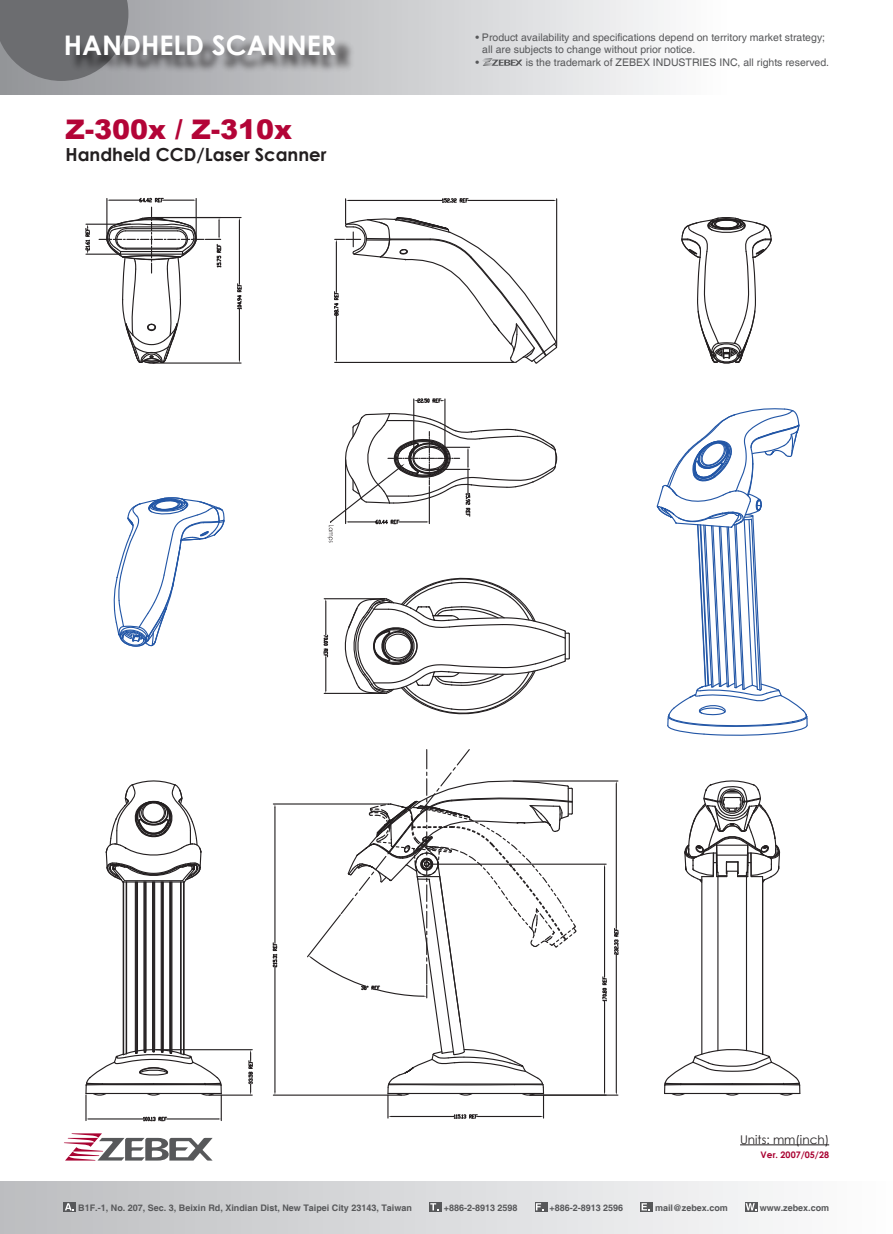
<style>
.page{position:relative;width:893px;height:1234px;background:#fff}
.page>*{position:absolute;margin:0;border:0;box-sizing:border-box;transform-origin:0 0}
.t1{font:700 27px "Century Gothic";color:#fff}
.t2{font:900 27px "Arial";color:#b30437}
.t3{font:700 18px "Century Gothic";color:#231f20}
.t4{font:12px "Century Gothic";color:#231f20}
.t5{font:10.5px "Helvetica";color:#57585a}
.t6{font:700 9px "Helvetica";color:#57585a}
.t7{font:700 9px "Century Gothic";color:#a90332}
</style>
<div class="page">
<svg style="left:64px;top:1133px;width:149px;height:27px"></svg>
<div style="left:0;top:0;width:726px;height:95px;background:linear-gradient(to right,#939498,#fdfdfe)"></div>
<svg style="left:482px;top:58px;width:40px;height:8px"></svg>
<div style="left:0;top:1181px;width:893px;height:52px;background:linear-gradient(to right,#bcbdc0,#fcfdfd)"></div>
<div style="left:64px;top:1201px;width:12px;height:10px;background:#57585a"></div>
<svg style="left:65px;top:1203px;width:9px;height:7px"></svg>
<div style="left:429px;top:1201px;width:13px;height:10px;background:#57585a"></div>
<svg style="left:430px;top:1203px;width:8px;height:7px"></svg>
<div style="left:535px;top:1201px;width:12px;height:10px;background:#57585a"></div>
<svg style="left:536px;top:1203px;width:7px;height:7px"></svg>
<svg style="left:640px;top:1201px;width:13px;height:10px"></svg>
<svg style="left:642px;top:1202px;width:8px;height:8px"></svg>
<svg style="left:745px;top:1201px;width:12px;height:10px"></svg>
<svg style="left:746px;top:1202px;width:11px;height:8px"></svg>
<hr style="left:740px;top:1144px;width:89px;height:1px;background:#231f20">
<svg style="left:0;top:0;width:128px;height:81px;background:#6f7174"></svg>
<img style="left:65px;top:31px;width:294px;height:53px">
<svg style="left:656px;top:408px;width:152px;height:328px"></svg>
<hr style="left:701px;top:879px;width:1px;height:175px;background:#231f20">
<hr style="left:717px;top:876px;width:1px;height:174px;background:#231f20">
<hr style="left:746px;top:876px;width:1px;height:174px;background:#231f20">
<hr style="left:762px;top:876px;width:1px;height:178px;background:#231f20">
<svg style="left:684px;top:780px;width:97px;height:103px"></svg>
<svg style="left:664px;top:1047px;width:137px;height:49px"></svg>
<svg style="left:681px;top:217px;width:91px;height:147px"></svg>
<svg style="left:113px;top:497px;width:112px;height:150px"></svg>
<hr style="left:123px;top:881px;width:1px;height:173px;background:#231f20">
<hr style="left:126px;top:881px;width:1px;height:172px;background:#231f20">
<hr style="left:135px;top:881px;width:2px;height:171px;background:#231f20">
<hr style="left:137px;top:881px;width:1px;height:169px;background:#231f20">
<hr style="left:143px;top:881px;width:2px;height:168px;background:#231f20">
<hr style="left:145px;top:881px;width:2px;height:168px;background:#231f20">
<hr style="left:152px;top:881px;width:1px;height:168px;background:#231f20">
<hr style="left:153px;top:881px;width:2px;height:170px;background:#231f20">
<hr style="left:161px;top:881px;width:1px;height:170px;background:#231f20">
<hr style="left:162px;top:881px;width:1px;height:170px;background:#231f20">
<hr style="left:163px;top:881px;width:1px;height:168px;background:#231f20">
<hr style="left:169px;top:881px;width:1px;height:169px;background:#231f20">
<hr style="left:170px;top:881px;width:1px;height:171px;background:#231f20">
<hr style="left:171px;top:881px;width:1px;height:169px;background:#231f20">
<hr style="left:180px;top:881px;width:2px;height:172px;background:#231f20">
<hr style="left:183px;top:881px;width:2px;height:173px;background:#231f20">
<svg style="left:105px;top:780px;width:97px;height:140px"></svg>
<svg style="left:85px;top:1031px;width:137px;height:90px"></svg>
<hr style="left:209px;top:1094px;width:43px;height:1px;background:#231f20">
<hr style="left:156px;top:1048px;width:96px;height:1px;background:#231f20">
<svg style="left:248px;top:1049px;width:5px;height:45px"></svg>
<hr style="left:239px;top:220px;width:1px;height:63px;background:#231f20">
<hr style="left:239px;top:309px;width:1px;height:51px;background:#231f20">
<hr style="left:153px;top:217px;width:88px;height:1px;background:#231f20">
<hr style="left:153px;top:362px;width:88px;height:1px;background:#231f20">
<svg style="left:237px;top:282px;width:5px;height:28px"></svg>
<svg style="left:99px;top:197px;width:123px;height:167px"></svg>
<hr style="left:86px;top:253px;width:33px;height:2px;background:#231f20">
<hr style="left:86px;top:223px;width:44px;height:2px;background:#231f20">
<svg style="left:85px;top:224px;width:6px;height:30px"></svg>
<hr style="left:413px;top:399px;width:1px;height:58px;background:#231f20">
<hr style="left:444px;top:399px;width:1px;height:58px;background:#231f20">
<svg style="left:414px;top:398px;width:31px;height:6px"></svg>
<svg style="left:327px;top:412px;width:230px;height:130px"></svg>
<svg style="left:334px;top:198px;width:224px;height:166px"></svg>
<svg style="left:344px;top:577px;width:226px;height:138px"></svg>
<hr style="left:324px;top:598px;width:60px;height:1px;background:#231f20">
<hr style="left:324px;top:692px;width:60px;height:1px;background:#231f20">
<hr style="left:325px;top:601px;width:1px;height:34px;background:#231f20">
<hr style="left:325px;top:656px;width:1px;height:34px;background:#231f20">
<svg style="left:323px;top:634px;width:6px;height:23px"></svg>
<hr style="left:513px;top:780px;width:105px;height:1px;background:#231f20">
<hr style="left:530px;top:1094px;width:88px;height:1px;background:#231f20">
<hr style="left:616px;top:783px;width:1px;height:145px;background:#231f20">
<hr style="left:616px;top:954px;width:1px;height:138px;background:#231f20">
<svg style="left:614px;top:927px;width:5px;height:28px"></svg>
<hr style="left:428px;top:863px;width:178px;height:1px;background:#231f20">
<hr style="left:604px;top:866px;width:1px;height:110px;background:#231f20">
<hr style="left:604px;top:1000px;width:1px;height:92px;background:#231f20">
<svg style="left:602px;top:975px;width:5px;height:27px"></svg>
<svg style="left:306px;top:749px;width:271px;height:370px"></svg>
<hr style="left:273px;top:1094px;width:129px;height:1px;background:#231f20">
<hr style="left:273px;top:803px;width:116px;height:1px;background:#231f20">
<hr style="left:274px;top:966px;width:1px;height:125px;background:#231f20">
<hr style="left:274px;top:807px;width:1px;height:135px;background:#231f20">
<svg style="left:272px;top:941px;width:6px;height:27px"></svg>
<h1 class="t1" style="left:64px;top:24px;width:274px">HANDHELD SCANNER</h1>
<h1 class="t2" style="left:66px;top:110px;width:228px">Z-300x / Z-310x</h1>
<h2 class="t3" style="left:65px;top:140px;width:263px">Handheld CCD/Laser Scanner</h2>
<p class="t5" style="left:475px;top:31px;width:351px">• Product availability and specifications depend on territory market strategy;</p>
<p class="t5" style="left:482px;top:43px;width:215px">all are subjects to change without prior notice.</p>
<p class="t5" style="left:475px;top:56px;width:5px">•</p>
<p class="t5" style="left:526px;top:56px;width:305px">is the trademark of ZEBEX INDUSTRIES INC, all rights reserved.</p>
<p class="t4" style="left:740px;top:1130px;width:91px">Units: mm(inch)</p>
<p class="t7" style="left:761px;top:1147px;width:70px">Ver. 2007/05/28</p>
<p class="t6" style="left:78px;top:1201px;width:335px">B1F.-1, No. 207, Sec. 3, Beixin Rd, Xindian Dist, New Taipei City 23143, Taiwan</p>
<p class="t6" style="left:444px;top:1201px;width:75px">+886-2-8913 2598</p>
<p class="t6" style="left:549px;top:1201px;width:75px">+886-2-8913 2596</p>
<p class="t6" style="left:655px;top:1201px;width:74px">mail@zebex.com</p>
<p class="t6" style="left:760px;top:1201px;width:71px">www.zebex.com</p>
</div>
